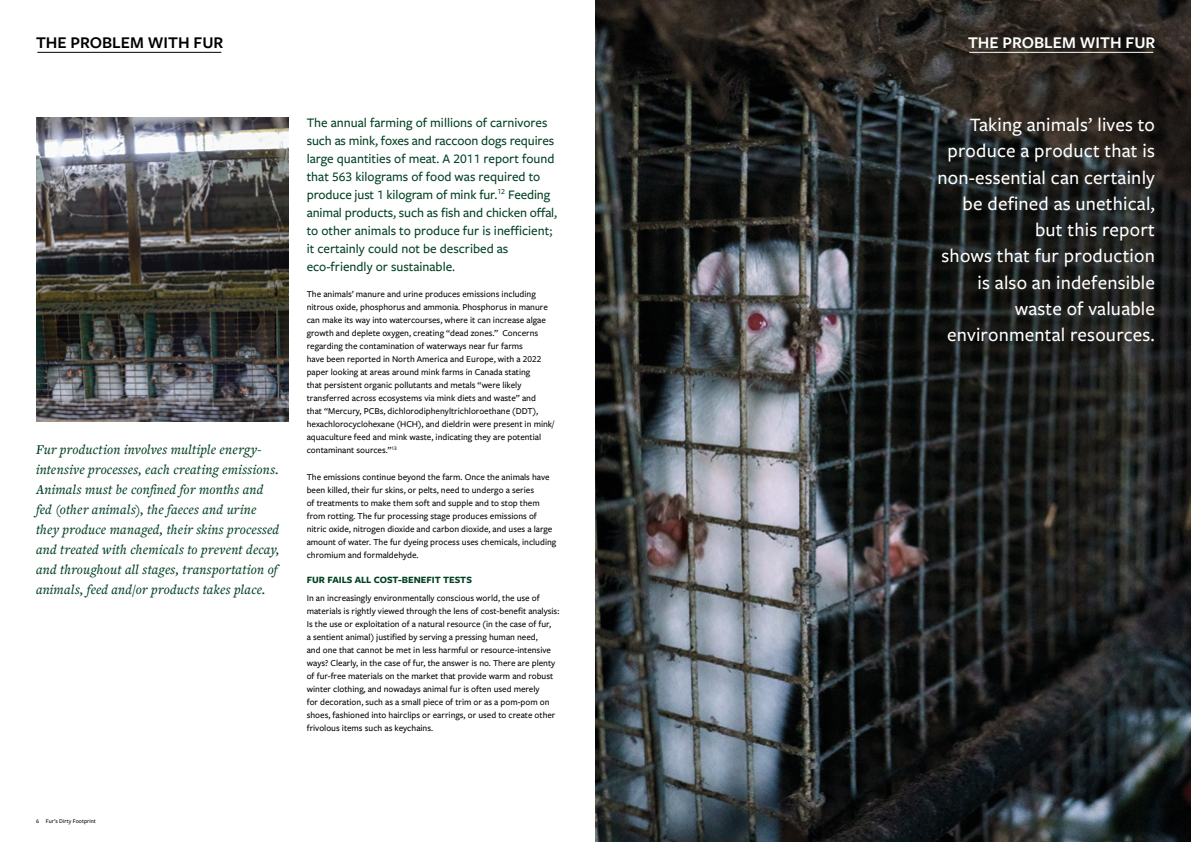
<style>
.page{position:relative;width:1191px;height:842px;background:#fff}
.page>*{position:absolute;margin:0;border:0;box-sizing:border-box;transform-origin:0 0}
.t1{font:500 19.7px/26.3px "Freight Sans Pro";letter-spacing:.01em;color:#fff;text-align:right}
.t2{font:600 17px "Freight Sans Pro";color:#000}
.t3{font:600 17px "Freight Sans Pro";color:#fff}
.t4{font:italic 500 14px/20px "Freight Text Pro";letter-spacing:.01em;color:#004023}
.t5{font:500 13.5px/18px "Freight Sans Pro";color:#004023}
.t6{font:700 10px "Freight Sans Pro";color:#004023}
.t7{font:500 9.3px/13px "Freight Sans Pro";color:#000}
.t8{font:500 6px "Freight Sans Pro";color:#000}
</style>
<div class="page">
<img style="left:595px;top:0;width:596px;height:842px">
<hr style="left:37px;top:52px;width:184px;height:1px;background:#000">
<hr style="left:969px;top:52px;width:184px;height:1px;background:#fff">
<img style="left:36px;top:118px;width:253px;height:303px">
<h2 class="t2" style="left:36px;top:31px;width:189px">THE PROBLEM WITH FUR</h2>
<p class="t4" style="left:36px;top:439px;width:245px">Fur production involves multiple energy&shy;intensive processes, each creating emissions.<br>Animals must be confined for months and fed (other animals), the faeces and urine they produce managed, their skins processed and treated with chemicals to prevent decay, and throughout all stages, transportation of animals, feed and/or products takes place.</p>
<p class="t5" style="left:307px;top:113px;width:252px">The annual farming of millions of carnivores such as mink, foxes and raccoon dogs requires large quantities of meat. A 2011 report found that 563 kilograms of food was required to produce just 1 kilogram of mink fur.<sup>12</sup> Feeding animal products, such as fish and chicken offal, to other animals to produce fur is inefficient; it certainly could not be described as eco-friendly or sustainable.</p>
<p class="t7" style="left:307px;top:287px;width:249px">The animals’ manure and urine produces emissions including nitrous oxide, phosphorus and ammonia. Phosphorus in manure can make its way into watercourses, where it can increase algae growth and deplete oxygen, creating “dead zones.” Concerns regarding the contamination of waterways near fur farms<br>have been reported in North America and Europe, with a 2022 paper looking at areas around mink farms in Canada stating<br>that persistent organic pollutants and metals “were likely transferred across ecosystems via mink diets and waste” and<br>that “Mercury, PCBs, dichlorodiphenyltrichloroethane (DDT), hexachlorocyclohexane (HCH), and dieldrin were present in mink/ aquaculture feed and mink waste, indicating they are potential contaminant sources.”<sup>13</sup></p>
<p class="t7" style="left:307px;top:470px;width:251px">The emissions continue beyond the farm. Once the animals have been killed, their fur skins, or pelts, need to undergo a series<br>of treatments to make them soft and supple and to stop them from rotting. The fur processing stage produces emissions of nitric oxide, nitrogen dioxide and carbon dioxide, and uses a large amount of water. The fur dyeing process uses chemicals, including chromium and formaldehyde.</p>
<p class="t6" style="left:307px;top:573px;width:167px">FUR FAILS ALL COST-BENEFIT TESTS</p>
<p class="t7" style="left:307px;top:591px;width:254px">In an increasingly environmentally conscious world, the use of materials is rightly viewed through the lens of cost-benefit analysis:<br>Is the use or exploitation of a natural resource (in the case of fur,<br>a sentient animal) justified by serving a pressing human need,<br>and one that cannot be met in less harmful or resource-intensive ways? Clearly, in the case of fur, the answer is no. There are plenty of fur-free materials on the market that provide warm and robust winter clothing, and nowadays animal fur is often used merely<br>for decoration, such as a small piece of trim or as a pom-pom on shoes, fashioned into hairclips or earrings, or used to create other frivolous items such as keychains.</p>
<p class="t8" style="left:36px;top:817px;width:61px">6 Fur’s Dirty Footprint</p>
<h2 class="t3" style="left:968px;top:31px;width:189px">THE PROBLEM WITH FUR</h2>
<h1 class="t1" style="left:937px;top:111px;width:219px">Taking animals’ lives to produce a product that is non-essential can certainly be defined as unethical, but this report<br>shows that fur production is also an indefensible waste of valuable environmental resources.</h1>
</div>
